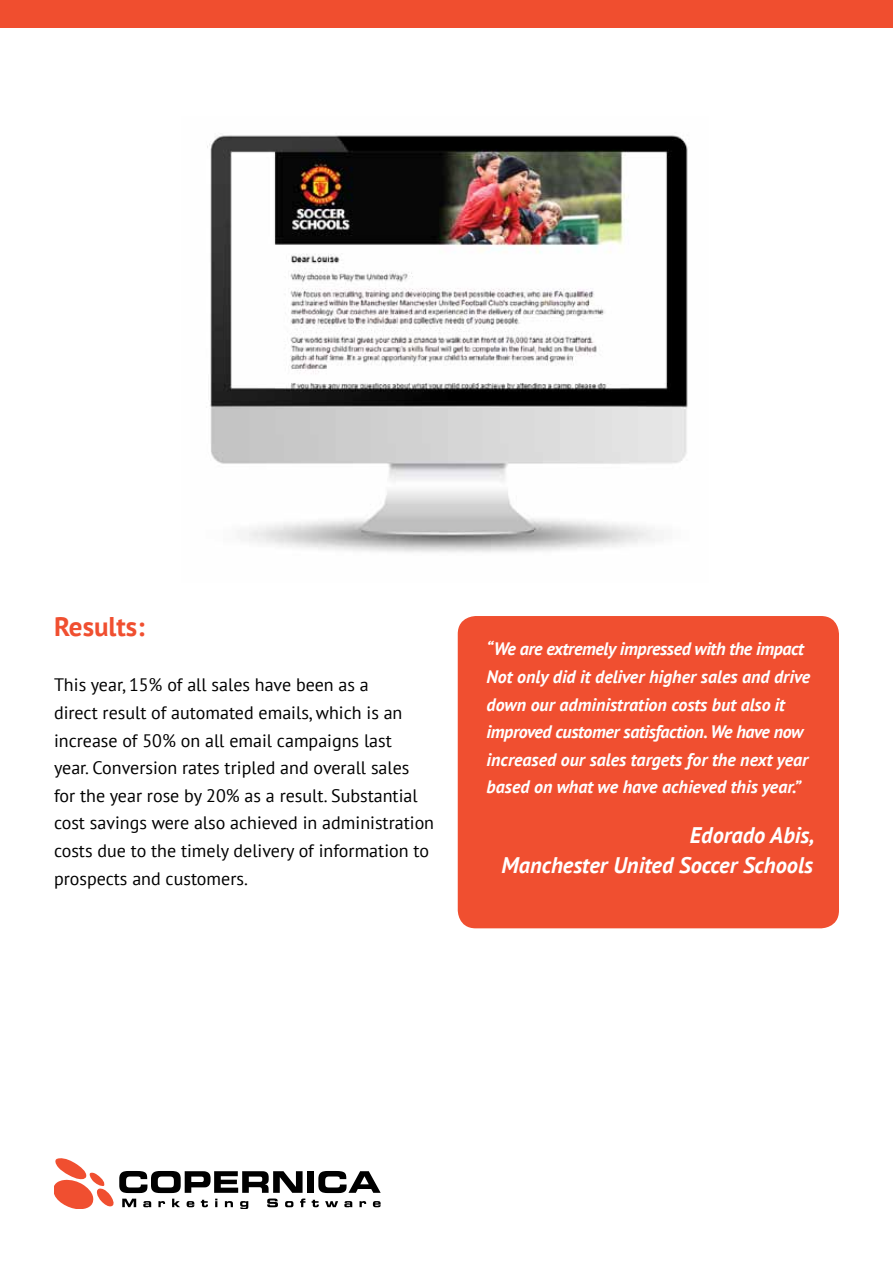
<style>
.page{position:relative;width:893px;height:1263px;background:#fff}
.page>*{position:absolute;margin:0;border:0;box-sizing:border-box;transform-origin:0 0}
.t1{font:700 27px "PT Sans";color:#f04f30}
.t2{font:italic 700 22.5px/30.6px "PT Sans";color:#fff;text-align:right}
.t3{font:18px/27.6px "PT Sans";color:#000}
.t4{font:italic 700 18px/27.6px "PT Sans";color:#fff}
</style>
<div class="page">
<div style="left:0;top:0;width:893px;height:27px;background:#f04e2f"></div>
<svg style="left:312px;top:1200px;width:7px;height:7px"></svg>
<svg style="left:325px;top:1201px;width:13px;height:6px"></svg>
<svg style="left:344px;top:1201px;width:8px;height:6px"></svg>
<svg style="left:360px;top:1201px;width:6px;height:6px"></svg>
<svg style="left:373px;top:1201px;width:7px;height:6px"></svg>
<svg style="left:54px;top:1158px;width:251px;height:51px"></svg>
<div style="left:307px;top:1171px;width:7px;height:22px;background:#000"></div>
<svg style="left:318px;top:1171px;width:63px;height:22px"></svg>
<div style="left:458px;top:616px;width:381px;height:312px;background:#f04f30;border-radius:18px"></div>
<img style="left:207px;top:135px;width:481px;height:417px">
<h1 class="t1" style="left:54px;top:609px;width:92px">Results:</h1>
<p class="t3" style="left:54px;top:671px;width:382px">This year, 15% of all sales have been as a<br>direct result of automated emails, which is an increase of 50% on all email campaigns last<br>year. Conversion rates tripled and overall sales for the year rose by 20% as a result. Substantial cost savings were also achieved in administration costs due to the timely delivery of information to prospects and customers.</p>
<p class="t4" style="left:487px;top:635px;width:325px">“We are extremely impressed with the impact Not only did it deliver higher sales and drive down our administration costs but also it improved customer satisfaction. We have now increased our sales targets for the next year based on what we have achieved this year.”</p>
<p class="t2" style="left:501px;top:819px;width:314px">Edorado Abis,<br>Manchester United Soccer Schools</p>
</div>
